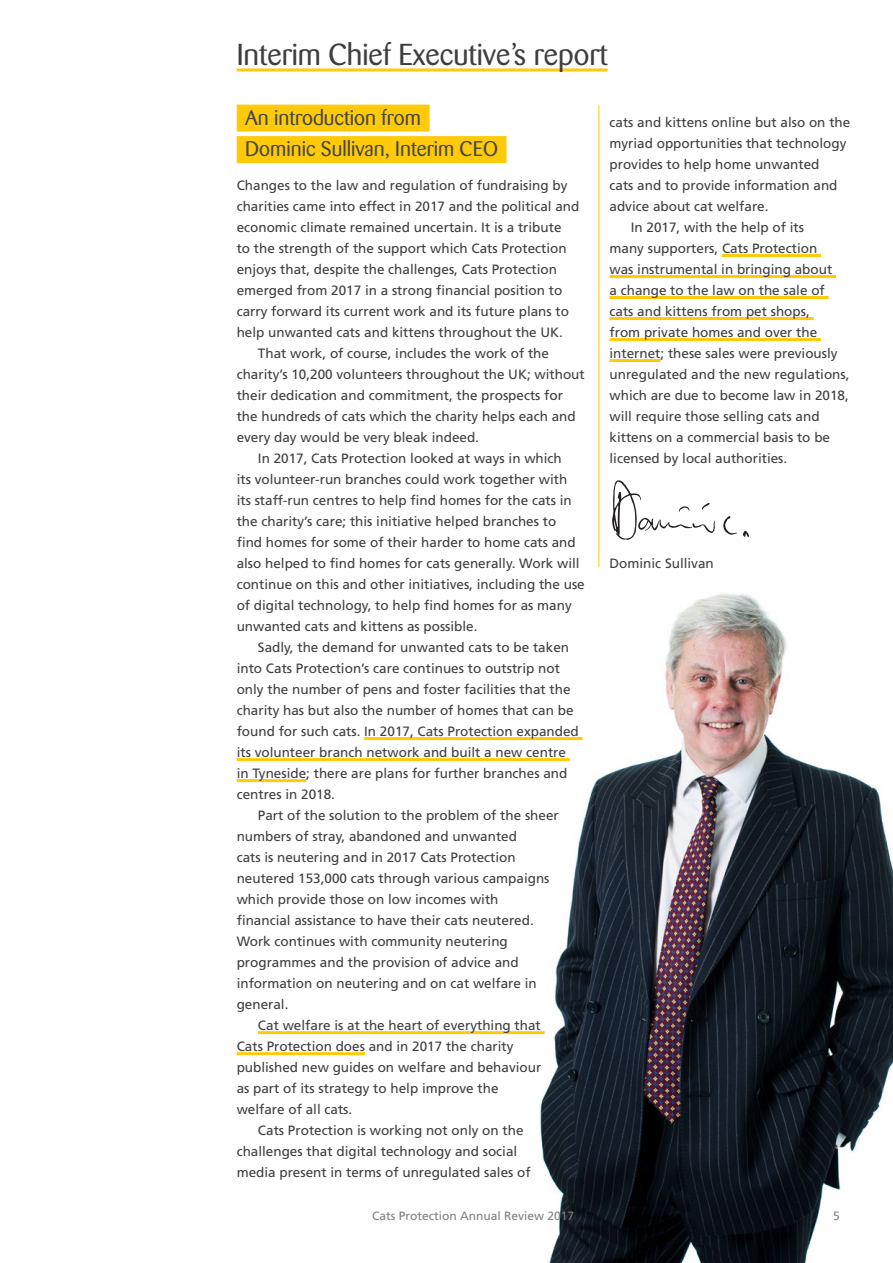
<style>
.page{position:relative;width:893px;height:1263px;background:#fff}
.page>*{position:absolute;margin:0;border:0;box-sizing:border-box;transform-origin:0 0}
.t1{font:30px "Barmeno BQ";color:#3e3e3f}
.t2{font:21px/31.5px "Barmeno BQ";color:#474645}
.t3{font:13.5px "Frutiger";color:#3e3e3f}
.t4{font:12px "Frutiger";color:#817f80}
</style>
<div class="page">
<hr style="left:598px;top:106px;width:1px;height:462px;background:#feca0a">
<img style="left:526px;top:594px;width:367px;height:669px">
<svg style="left:723px;top:516px;width:14px;height:19px"></svg>
<svg style="left:743px;top:531px;width:6px;height:6px"></svg>
<svg style="left:612px;top:480px;width:103px;height:60px"></svg>
<hr style="left:237px;top:68px;width:371px;height:3px;background:#feca0a">
<div style="left:237px;top:105px;width:193px;height:27px;background:#feca0a"></div>
<div style="left:237px;top:136px;width:270px;height:27px;background:#feca0a"></div>
<hr style="left:364px;top:737px;width:219px;height:3px;background:#feca0a">
<hr style="left:237px;top:758px;width:333px;height:3px;background:#feca0a">
<hr style="left:237px;top:779px;width:69px;height:3px;background:#feca0a">
<hr style="left:258px;top:1031px;width:287px;height:3px;background:#feca0a">
<hr style="left:237px;top:1052px;width:128px;height:3px;background:#feca0a">
<hr style="left:722px;top:254px;width:99px;height:3px;background:#feca0a">
<hr style="left:609px;top:275px;width:227px;height:3px;background:#feca0a">
<hr style="left:609px;top:296px;width:220px;height:3px;background:#feca0a">
<hr style="left:609px;top:317px;width:204px;height:3px;background:#feca0a">
<hr style="left:609px;top:338px;width:212px;height:3px;background:#feca0a">
<hr style="left:609px;top:359px;width:51px;height:3px;background:#feca0a">
<h1 class="t1" style="left:237px;top:38px;width:372px">Interim Chief Executive’s report</h1>
<h2 class="t2" style="left:245px;top:102px;width:254px">An introduction from<br>Dominic Sullivan, Interim CEO</h2>
<p class="t3" style="left:237px;top:177px;width:332px">Changes to the law and regulation of fundraising by</p>
<p class="t3" style="left:237px;top:198px;width:344px">charities came into effect in 2017 and the political and</p>
<p class="t3" style="left:237px;top:219px;width:326px">economic climate remained uncertain. It is a tribute</p>
<p class="t3" style="left:237px;top:240px;width:332px">to the strength of the support which Cats Protection</p>
<p class="t3" style="left:237px;top:261px;width:322px">enjoys that, despite the challenges, Cats Protection</p>
<p class="t3" style="left:237px;top:282px;width:327px">emerged from 2017 in a strong financial position to</p>
<p class="t3" style="left:237px;top:303px;width:334px">carry forward its current work and its future plans to</p>
<p class="t3" style="left:237px;top:324px;width:328px">help unwanted cats and kittens throughout the UK.</p>
<p class="t3" style="left:258px;top:345px;width:293px">That work, of course, includes the work of the</p>
<p class="t3" style="left:237px;top:366px;width:350px">charity’s 10,200 volunteers throughout the UK; without</p>
<p class="t3" style="left:237px;top:387px;width:328px">their dedication and commitment, the prospects for</p>
<p class="t3" style="left:237px;top:408px;width:341px">the hundreds of cats which the charity helps each and</p>
<p class="t3" style="left:237px;top:429px;width:244px">every day would be very bleak indeed.</p>
<p class="t3" style="left:258px;top:450px;width:305px">In 2017, Cats Protection looked at ways in which</p>
<p class="t3" style="left:237px;top:471px;width:332px">its volunteer-run branches could work together with</p>
<p class="t3" style="left:237px;top:492px;width:337px">its staff-run centres to help find homes for the cats in</p>
<p class="t3" style="left:237px;top:513px;width:321px">the charity’s care; this initiative helped branches to</p>
<p class="t3" style="left:237px;top:534px;width:341px">find homes for some of their harder to home cats and</p>
<p class="t3" style="left:237px;top:555px;width:344px">also helped to find homes for cats generally. Work will</p>
<p class="t3" style="left:237px;top:576px;width:350px">continue on this and other initiatives, including the use</p>
<p class="t3" style="left:237px;top:597px;width:337px">of digital technology, to help find homes for as many</p>
<p class="t3" style="left:237px;top:618px;width:242px">unwanted cats and kittens as possible.</p>
<p class="t3" style="left:258px;top:639px;width:313px">Sadly, the demand for unwanted cats to be taken</p>
<p class="t3" style="left:237px;top:660px;width:325px">into Cats Protection’s care continues to outstrip not</p>
<p class="t3" style="left:237px;top:681px;width:335px">only the number of pens and foster facilities that the</p>
<p class="t3" style="left:237px;top:702px;width:338px">charity has but also the number of homes that can be</p>
<p class="t3" style="left:237px;top:723px;width:344px">found for such cats. In 2017, Cats Protection expanded</p>
<p class="t3" style="left:237px;top:744px;width:331px">its volunteer branch network and built a new centre</p>
<p class="t3" style="left:237px;top:765px;width:332px">in Tyneside; there are plans for further branches and</p>
<p class="t3" style="left:237px;top:786px;width:100px">centres in 2018.</p>
<p class="t3" style="left:258px;top:807px;width:302px">Part of the solution to the problem of the sheer</p>
<p class="t3" style="left:237px;top:828px;width:282px">numbers of stray, abandoned and unwanted</p>
<p class="t3" style="left:237px;top:849px;width:281px">cats is neutering and in 2017 Cats Protection</p>
<p class="t3" style="left:237px;top:870px;width:314px">neutered 153,000 cats through various campaigns</p>
<p class="t3" style="left:237px;top:891px;width:263px">which provide those on low incomes with</p>
<p class="t3" style="left:237px;top:912px;width:299px">financial assistance to have their cats neutered.</p>
<p class="t3" style="left:237px;top:933px;width:273px">Work continues with community neutering</p>
<p class="t3" style="left:237px;top:954px;width:284px">programmes and the provision of advice and</p>
<p class="t3" style="left:237px;top:975px;width:302px">information on neutering and on cat welfare in</p>
<p class="t3" style="left:237px;top:996px;width:53px">general.</p>
<p class="t3" style="left:258px;top:1017px;width:284px">Cat welfare is at the heart of everything that</p>
<p class="t3" style="left:237px;top:1038px;width:278px">Cats Protection does and in 2017 the charity</p>
<p class="t3" style="left:237px;top:1059px;width:306px">published new guides on welfare and behaviour</p>
<p class="t3" style="left:237px;top:1080px;width:263px">as part of its strategy to help improve the</p>
<p class="t3" style="left:237px;top:1101px;width:117px">welfare of all cats.</p>
<p class="t3" style="left:258px;top:1122px;width:267px">Cats Protection is working not only on the</p>
<p class="t3" style="left:237px;top:1143px;width:282px">challenges that digital technology and social</p>
<p class="t3" style="left:237px;top:1164px;width:296px">media present in terms of unregulated sales of</p>
<p class="t3" style="left:609px;top:114px;width:242px">cats and kittens online but also on the</p>
<p class="t3" style="left:609px;top:135px;width:239px">myriad opportunities that technology</p>
<p class="t3" style="left:609px;top:156px;width:212px">provides to help home unwanted</p>
<p class="t3" style="left:609px;top:177px;width:230px">cats and to provide information and</p>
<p class="t3" style="left:609px;top:198px;width:161px">advice about cat welfare.</p>
<p class="t3" style="left:631px;top:219px;width:175px">In 2017, with the help of its</p>
<p class="t3" style="left:609px;top:240px;width:209px">many supporters, Cats Protection</p>
<p class="t3" style="left:609px;top:261px;width:224px">was instrumental in bringing about</p>
<p class="t3" style="left:609px;top:282px;width:217px">a change to the law on the sale of</p>
<p class="t3" style="left:609px;top:303px;width:202px">cats and kittens from pet shops,</p>
<p class="t3" style="left:609px;top:324px;width:209px">from private homes and over the</p>
<p class="t3" style="left:609px;top:345px;width:230px">internet; these sales were previously</p>
<p class="t3" style="left:609px;top:366px;width:242px">unregulated and the new regulations,</p>
<p class="t3" style="left:609px;top:387px;width:241px">which are due to become law in 2018,</p>
<p class="t3" style="left:609px;top:408px;width:212px">will require those selling cats and</p>
<p class="t3" style="left:609px;top:429px;width:222px">kittens on a commercial basis to be</p>
<p class="t3" style="left:609px;top:450px;width:179px">licensed by local authorities.</p>
<p class="t3" style="left:609px;top:555px;width:106px">Dominic Sullivan</p>
<p class="t4" style="left:372px;top:1209px;width:204px">Cats Protection Annual Review 2017</p>
<p class="t4" style="left:833px;top:1209px;width:8px">5</p>
</div>
